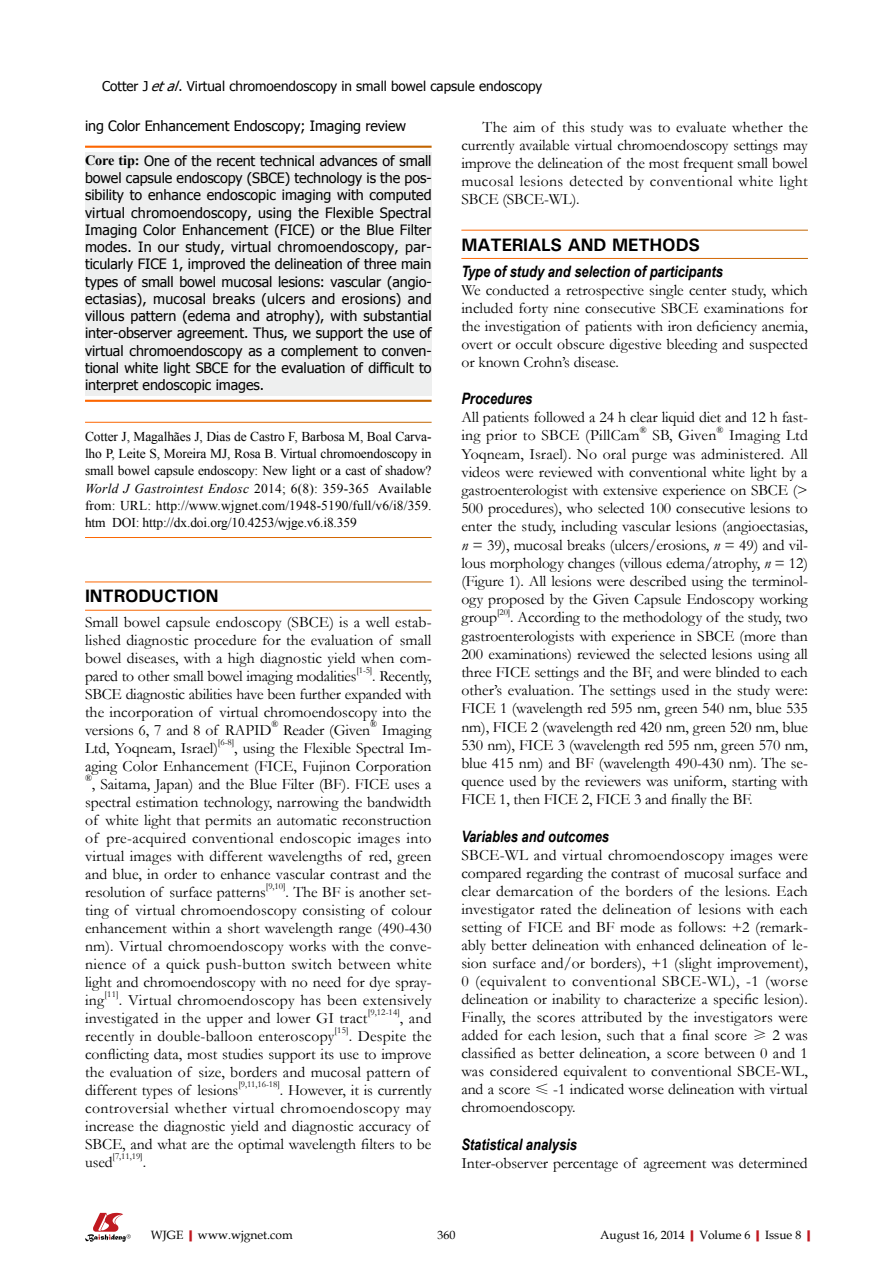
<style>
.page{position:relative;width:893px;height:1263px;background:#fff}
.page>*{position:absolute;margin:0;border:0;box-sizing:border-box;transform-origin:0 0}
.t1{font:700 18px "Univers";letter-spacing:-.01em;color:#000}
.t2{font:15.75px/18px "Garamond";letter-spacing:-.005em;color:#000;text-align:justify}
.t3{font:15.75px/18px "Garamond";letter-spacing:.015em;color:#000}
.t4{font:italic 700 15.75px "Arial Narrow";color:#000}
.t5{font:14.25px/17.2px "Tahoma";letter-spacing:-.005em;color:#000;text-align:justify}
.t6{font:13.5px/17.2px "Times New Roman";letter-spacing:-.01em;color:#000;text-align:justify}
.t7{font:13.5px "Tahoma";color:#000}
.t8{font:12px "Book Antiqua";color:#000}
.t9{font:9.15px "Garamond";letter-spacing:-.005em;color:#000}
.s1{font-style:italic}
.s2{font-family:"Times New Roman";font-weight:700}
.s3{font-family:"Sim Sun";font-size:14.25px}
.s4{font-weight:700;color:#c01920}
</style>
<div class="page">
<div style="left:85px;top:152px;width:347px;height:243px;background:#eeefef"></div>
<svg style="left:85px;top:1213px;width:46px;height:29px"></svg>
<p class="t7" style="left:102px;top:77px;width:442px">Cotter J <span class="s1">etal</span>. Virtual chromoendoscopy in small bowel capsule endoscopy</p>
<p class="t5" style="left:85px;top:117px;width:323px">ing Color Enhancement Endoscopy; Imaging review</p>
<p class="t5" style="left:85px;top:151px;width:348px"><span class="s2">Core tip:</span> One of the recent technical advances of small bowel capsule endoscopy (SBCE) technology is the pos&shy;sibility to enhance endoscopic imaging with computed virtual chromoendoscopy, using the Flexible Spectral Imaging Color Enhancement (FICE) or the Blue Filter modes. In our study, virtual chromoendoscopy, par&shy;ticularly FICE 1, improved the delineation of three main types of small bowel mucosal lesions: vascular (angio&shy;ectasias), mucosal breaks (ulcers and erosions) and villous pattern (edema and atrophy), with substantial inter-observer agreement. Thus, we support the use of virtual chromoendoscopy as a complement to conven&shy;tional white light SBCE for the evaluation of difficult to interpret endoscopic images.</p>
<p class="t6" style="left:85px;top:427px;width:348px">Cotter J, Magalhães J, Dias de Castro F, Barbosa M, Boal Carva&shy;lho P, Leite S, Moreira MJ, Rosa B. Virtual chromoendoscopy in small bowel capsule endoscopy: New light or a cast of shadow?<br><span class="s1">World J Gastrointest Endosc</span> 2014; 6(8): 359-365 Available from: URL: http://www.wjgnet.com/1948-5190/full/v6/i8/359. htm DOI: http://dx.doi.org/10.4253/wjge.v6.i8.359</p>
<p class="t1" style="left:85px;top:585px;width:135px">INTRODUCTION</p>
<p class="t2" style="left:85px;top:613px;width:348px">Small bowel capsule endoscopy (SBCE) is a well estab&shy;lished diagnostic procedure for the evaluation of small bowel diseases, with a high diagnostic yield when com&shy;pared to other small bowel imaging modalities</p>
<p class="t9" style="left:356px;top:664px;width:17px">[1-5]</p>
<p class="t2" style="left:85px;top:667px;width:348px;text-indent:287px">. Recently, SBCE diagnostic abilities have been further expanded with the incorporation of virtual chromoendoscopy into the versions 6, 7 and 8 of RAPID</p>
<p class="t9" style="left:271px;top:718px;width:8px">®</p>
<p class="t9" style="left:370px;top:718px;width:8px">®</p>
<p class="t2" style="left:283px;top:721px;width:88px">Reader (Given</p>
<p class="t2" style="left:382px;top:721px;width:51px">Imaging</p>
<p class="t2" style="left:85px;top:739px;width:134px">Ltd, Yoqneam, Israel)</p>
<p class="t9" style="left:218px;top:736px;width:18px">[6-8]</p>
<p class="t2" style="left:85px;top:739px;width:348px;text-align:right">, using the Flexible Spectral Im-<br>aging Color Enhancement (FICE, Fujinon Corporation</p>
<p class="t9" style="left:85px;top:772px;width:8px">®</p>
<p class="t2" style="left:85px;top:775px;width:348px;text-indent:7px">, Saitama, Japan) and the Blue Filter (BF). FICE uses a spectral estimation technology, narrowing the bandwidth of white light that permits an automatic reconstruction of pre-acquired conventional endoscopic images into virtual images with different wavelengths of red, green and blue, in order to enhance vascular contrast and the resolution of surface patterns</p>
<p class="t9" style="left:266px;top:880px;width:21px">[9,10]</p>
<p class="t2" style="left:85px;top:883px;width:348px;text-indent:200px">. The BF is another set&shy;ting of virtual chromoendoscopy consisting of colour enhancement within a short wavelength range (490-430 nm). Virtual chromoendoscopy works with the conve&shy;nience of a quick push-button switch between white light and chromoendoscopy with no need for dye spray&shy;ing</p>
<p class="t9" style="left:105px;top:988px;width:16px">[11]</p>
<p class="t3" style="left:85px;top:991px;width:348px;text-indent:34px">. Virtual chromoendoscopy has been extensively investigated in the upper and lower GI tract</p>
<p class="t9" style="left:368px;top:1006px;width:34px">[9,12-14]</p>
<p class="t2" style="left:400px;top:1009px;width:33px">, and</p>
<p class="t3" style="left:85px;top:1027px;width:251px">recently in double-balloon enteroscopy</p>
<p class="t9" style="left:335px;top:1024px;width:15px">[15]</p>
<p class="t2" style="left:85px;top:1027px;width:348px;text-align:left;text-indent:264px">. Despite the conflicting data, most studies support its use to improve the evaluation of size, borders and mucosal pattern of different types of lesions</p>
<p class="t9" style="left:238px;top:1078px;width:43px">[9,11,16-18]</p>
<p class="t2" style="left:85px;top:1081px;width:348px;text-align:left;text-indent:195px">. However, it is currently controversial whether virtual chromoendoscopy may increase the diagnostic yield and diagnostic accuracy of SBCE, and what are the optimal wavelength filters to be used</p>
<p class="t9" style="left:113px;top:1150px;width:32px">[7,11,19]</p>
<p class="t2" style="left:143px;top:1153px;width:5px">.</p>
<p class="t2" style="left:461px;top:118px;width:348px;text-indent:21px">The aim of this study was to evaluate whether the currently available virtual chromoendoscopy settings may improve the delineation of the most frequent small bowel mucosal lesions detected by conventional white light SBCE (SBCE-WL).</p>
<p class="t1" style="left:461px;top:234px;width:240px">MATERIALS AND METHODS</p>
<p class="t4" style="left:461px;top:259px;width:263px">Type of study and selection of participants</p>
<p class="t2" style="left:461px;top:280px;width:348px">We conducted a retrospective single center study, which included forty nine consecutive SBCE examinations for the investigation of patients with iron deficiency anemia, overt or occult obscure digestive bleeding and suspected or known Crohn’s disease.</p>
<p class="t4" style="left:461px;top:387px;width:73px">Procedures</p>
<p class="t2" style="left:461px;top:408px;width:348px">All patients followed a 24 h clear liquid diet and 12 h fast&shy;ing prior to SBCE (PillCam</p>
<p class="t9" style="left:717px;top:424px;width:8px">®</p>
<p class="t2" style="left:461px;top:426px;width:348px;text-indent:268px">Imaging Ltd Yoqneam, Israel). No oral purge was administered. All videos were reviewed with conventional white light by a gastroenterologist with extensive experience on SBCE (&gt; 500 procedures), who selected 100 consecutive lesions to enter the study, including vascular lesions (angioectasias, <span class="s1">n</span> = 39), mucosal breaks (ulcers/erosions, <span class="s1">n</span> = 49) and vil&shy;lous morphology changes (villous edema/atrophy, <span class="s1">n</span> = 12) (Figure 1). All lesions were described using the terminol&shy;ogy proposed by the Given Capsule Endoscopy working group</p>
<p class="t9" style="left:640px;top:424px;width:8px">®</p>
<p class="t2" style="left:652px;top:426px;width:65px">SB, Given</p>
<p class="t9" style="left:497px;top:606px;width:15px">[20]</p>
<p class="t2" style="left:461px;top:608px;width:348px;text-indent:49px">. According to the methodology of the study, two gastroenterologists with experience in SBCE (more than 200 examinations) reviewed the selected lesions using all three FICE settings and the BF, and were blinded to each other’s evaluation. The settings used in the study were:<br>FICE 1 (wavelength red 595 nm, green 540 nm, blue 535 nm), FICE 2 (wavelength red 420 nm, green 520 nm, blue 530 nm), FICE 3 (wavelength red 595 nm, green 570 nm, blue 415 nm) and BF (wavelength 490-430 nm). The se&shy;quence used by the reviewers was uniform, starting with FICE 1, then FICE 2, FICE 3 and finally the BF.</p>
<p class="t4" style="left:461px;top:824px;width:149px">Variables and outcomes</p>
<p class="t2" style="left:461px;top:846px;width:348px">SBCE-WL and virtual chromoendoscopy images were compared regarding the contrast of mucosal surface and clear demarcation of the borders of the lesions. Each investigator rated the delineation of lesions with each setting of FICE and BF mode as follows: +2 (remark&shy;ably better delineation with enhanced delineation of le&shy;sion surface and/or borders), +1 (slight improvement), 0 (equivalent to conventional SBCE-WL), -1 (worse delineation or inability to characterize a specific lesion).<br>Finally, the scores attributed by the investigators were added for each lesion, such that a final score <span class="s3">≥</span> 2 was classified as better delineation, a score between 0 and 1 was considered equivalent to conventional SBCE-WL, and a score <span class="s3">≤</span> -1 indicated worse delineation with virtual chromoendoscopy.</p>
<p class="t4" style="left:461px;top:1132px;width:117px">Statistical analysis</p>
<p class="t2" style="left:461px;top:1153px;width:348px">Inter-observer percentage of agreement was determined</p>
<p class="t8" style="left:151px;top:1226px;width:143px">WJGE<span class="s4">|</span>www.wjgnet.com</p>
<p class="t8" style="left:437px;top:1226px;width:19px">360</p>
<p class="t8" style="left:600px;top:1226px;width:217px">August 16, 2014<span class="s4">|</span>Volume 6<span class="s4">|</span>Issue 8<span class="s4">|</span></p>
</div>
